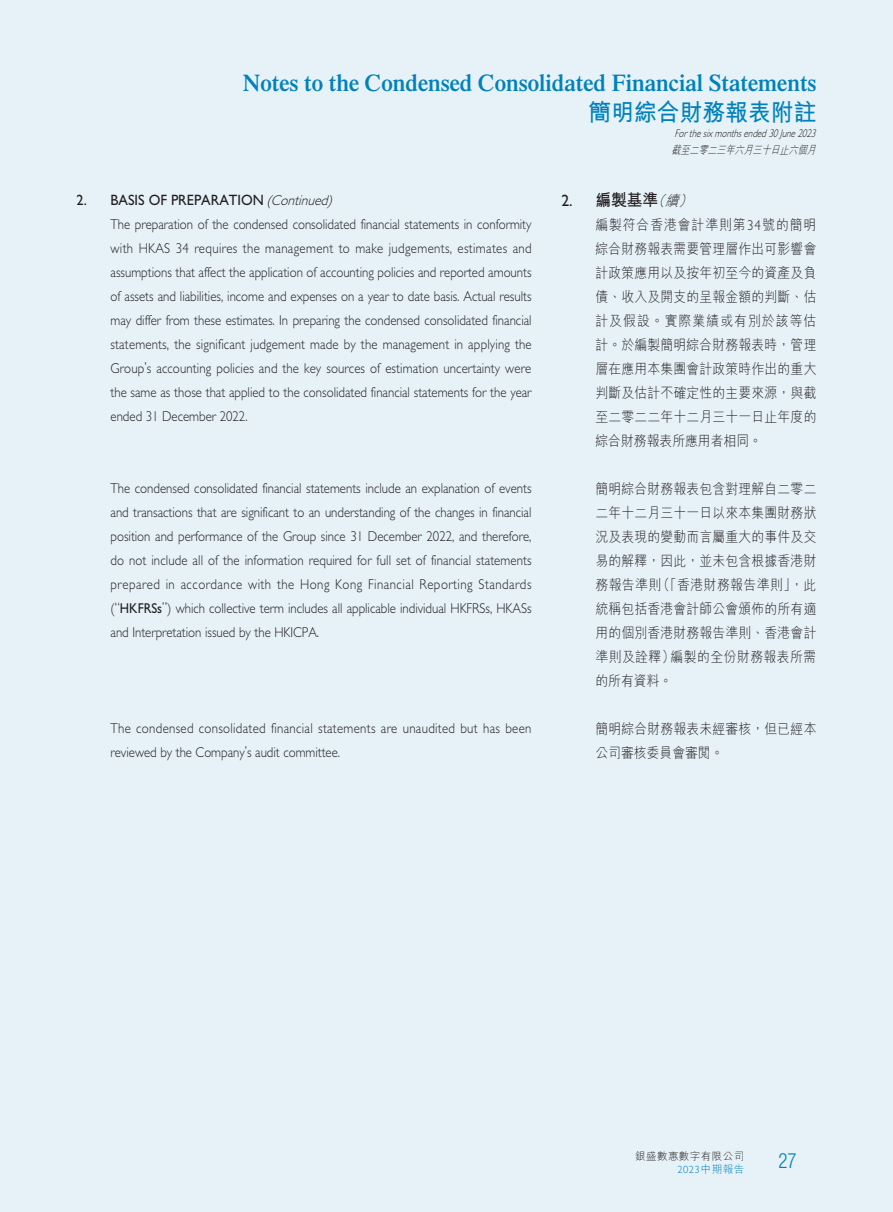
<style>
.page{position:relative;width:893px;height:1212px;background:#e6f2f8}
.page>*{position:absolute;margin:0;border:0;box-sizing:border-box;transform-origin:0 0}
.t1{font:600 24px "Times LT Std";color:#0081bb;scale:.95 1}
.t2{font:700 24px "M Hei HK";color:#0081bb;scale:.95 1}
.t3{font:300 condensed 21px "Helvetica Neue LT Std";color:#0081bb;scale:.9 1}
.t4{font:700 16.5px "M Hei HK";color:#231f20;scale:.95 1}
.t5{font:15px "Gill Sans Std";color:#231f20;scale:.95 1}
.t6{font:300 14.25px/24px "Gill Sans Std";color:#231f20;text-align:justify;scale:.9 1}
.t7{font:300 14.25px/24px "M Hei HK";letter-spacing:.015em;color:#231f20;text-align:justify;scale:.9 1}
.t8{font:300 14.25px/24px "Gill Sans Std";letter-spacing:.025em;color:#231f20;scale:.9 1}
.t9{font:italic 300 11.25px "Gill Sans Std";color:#231f20;scale:.8 1}
.t10{font:italic 300 11.25px "M Hei HK";color:#231f20;scale:.8 1}
.t11{font:300 10.5px "M Hei HK";letter-spacing:.04em;color:#231f20}
.t12{font:300 10.5px "Gill Sans Std";color:#0081bb}
.s1{font-family:"Gill Sans Std";font-weight:400}
.s2{font-weight:300;font-style:italic;font-size:14.25px}
.s3{font-family:"Gill Sans Std"}
.s4{font-weight:400}
.s5{font-family:"M Hei HK"}
</style>
<div class="page">
<h1 class="t1" style="left:243px;top:68px;width:606px">Notes to the Condensed Consolidated Financial Statements</h1>
<h1 class="t2" style="left:588px;top:94px;width:242px">簡明綜合財務報表附註</h1>
<p class="t9" style="left:675px;top:127px;width:182px">Forthesixmonthsended30June2023</p>
<p class="t10" style="left:671px;top:144px;width:185px">截至二零二三年六月三十日止六個月</p>
<p class="t4" style="left:561px;top:188px;width:143px"><span class="s1">2.</span> 編製基準<span class="s2">（續）</span></p>
<p class="t7" style="left:595px;top:213px;width:247px">編製符合香港會計準則第<span class="s3">34</span>號的簡明綜合財務報表需要管理層作出可影響會計政策應用以及按年初至今的資產及負債、收入及開支的呈報金額的判斷、估計及假設。實際業績或有別於該等估計。於編製簡明綜合財務報表時，管理層在應用本集團會計政策時作出的重大判斷及估計不確定性的主要來源，與截至二零二二年十二月三十一日止年度的綜合財務報表所應用者相同。</p>
<p class="t7" style="left:595px;top:477px;width:247px">簡明綜合財務報表包含對理解自二零二二年十二月三十一日以來本集團財務狀況及表現的變動而言屬重大的事件及交易的解釋，因此，並未包含根據香港財務報告準則（「香港財務報告準則」，此統稱包括香港會計師公會頒佈的所有適用的個別香港財務報告準則、香港會計準則及詮釋）編製的全份財務報表所需的所有資料。</p>
<p class="t7" style="left:595px;top:717px;width:247px">簡明綜合財務報表未經審核，但已經本公司審核委員會審閱。</p>
<p class="t5" style="left:77px;top:191px;width:275px">2. BASIS OF PREPARATION <span class="s2">(Continued)</span></p>
<p class="t6" style="left:111px;top:212px;width:469px">The preparation of the condensed consolidated financial statements in conformity with HKAS 34 requires the management to make judgements, estimates and assumptions that affect the application of accounting policies and reported amounts of assets and liabilities, income and expenses on a year to date basis. Actual results may differ from these estimates. In preparing the condensed consolidated financial statements, the significant judgement made by the management in applying the Group’s accounting policies and the key sources of estimation uncertainty were the same as those that applied to the consolidated financial statements for the year ended 31 December 2022.</p>
<p class="t6" style="left:111px;top:476px;width:469px">The condensed consolidated financial statements include an explanation of events and transactions that are significant to an understanding of the changes in financial position and performance of the Group since 31 December 2022, and therefore, do not include all of the information required for full set of financial statements prepared in accordance with the Hong Kong Financial Reporting Standards (“<span class="s4">HKFRSs</span>”) which collective term includes all applicable individual HKFRSs, HKASs and Interpretation issued by the HKICPA.</p>
<p class="t8" style="left:111px;top:716px;width:469px">The condensed consolidated financial statements are unaudited but has been reviewed by the Company’s audit committee.</p>
<p class="t11" style="left:635px;top:1150px;width:110px">銀盛數惠數字有限公司</p>
<p class="t12" style="left:678px;top:1164px;width:68px">2023<span class="s5">中期報告</span></p>
<h2 class="t3" style="left:778px;top:1148px;width:22px">27</h2>
</div>
